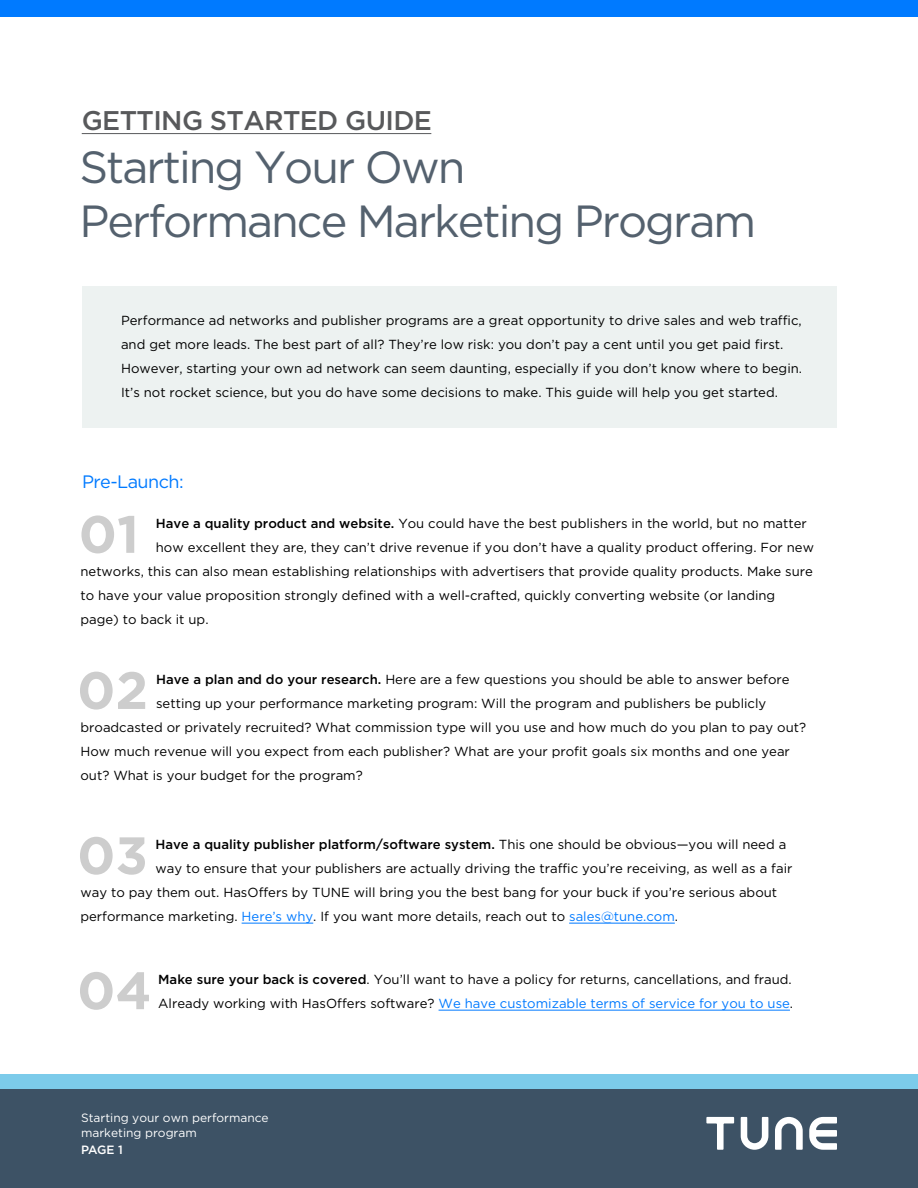
<style>
.page{position:relative;width:918px;height:1188px;background:#fff}
.page>*{position:absolute;margin:0;border:0;box-sizing:border-box;transform-origin:0 0}
.t1{font:700 52.5px "Gotham";color:rgb(155 155 155/.5)}
.t2{font:45px/54px "Gotham";letter-spacing:-.045em;color:#54616e}
.t3{font:500 27px "Gotham";letter-spacing:-.025em;color:#58595b}
.t4{font:18px "Gotham";letter-spacing:-.03em;color:#007aff}
.t5{font:13.2px/24px "Gotham";color:#000}
.t6{font:500 13.2px "Gotham";color:#000}
.t7{font:13.2px "Gotham";color:#007aff}
.t8{font:12px/14.4px "Gotham";color:#fff}
.t9{font:500 12px "Gotham";color:#fff}
.s1{font-weight:500}
.s2{font-weight:400}
.s3{color:#007aff}
.s4{color:#000}
</style>
<div class="page">
<div style="left:0;top:0;width:918px;height:16px;background:#007aff"></div>
<div style="left:0;top:1075px;width:918px;height:113px;background:#7ccbea"></div>
<div style="left:0;top:1090px;width:918px;height:98px;background:#3d5265"></div>
<svg style="left:775px;top:1117px;width:28px;height:33px"></svg>
<svg style="left:706px;top:1117px;width:28px;height:33px"></svg>
<svg style="left:741px;top:1117px;width:27px;height:33px"></svg>
<svg style="left:809px;top:1117px;width:28px;height:33px"></svg>
<div style="left:82px;top:287px;width:755px;height:141px;background:#edf2f1"></div>
<hr style="left:82px;top:133px;width:349px;height:1px;background:#58595b">
<hr style="left:439px;top:1010px;width:351px;height:1px;background:#007aff">
<hr style="left:242px;top:923px;width:71px;height:1px;background:#007aff">
<hr style="left:569px;top:923px;width:106px;height:1px;background:#007aff">
<h3 class="t3" style="left:82px;top:105px;width:352px">GETTING STARTED GUIDE</h3>
<h2 class="t2" style="left:80px;top:139px;width:678px">Starting Your Own<br>Performance Marketing Program</h2>
<p class="t5" style="left:121px;top:308px;width:683px">Performance ad networks and publisher programs are a great opportunity to drive sales and web traffic, and get more leads. The best part of all? They’re low risk: you don’t pay a cent until you get paid first.<br>However, starting your own ad network can seem daunting, especially if you don’t know where to begin.<br>It’s not rocket science, but you do have some decisions to make. This guide will help you get started.</p>
<h3 class="t4" style="left:82px;top:471px;width:103px">Pre-Launch:</h3>
<p class="t5" style="left:156px;top:511px;width:652px"><span class="s1">Have a quality product and website.</span> You could have the best publishers in the world, but no matter</p>
<p class="t5" style="left:156px;top:535px;width:660px">how excellent they are, they can’t drive revenue if you don’t have a quality product offering. For new</p>
<p class="t5" style="left:81px;top:559px;width:734px">networks, this can also mean establishing relationships with advertisers that provide quality products. Make sure</p>
<p class="t5" style="left:81px;top:583px;width:696px">to have your value proposition strongly defined with a well-crafted, quickly converting website (or landing</p>
<p class="t5" style="left:81px;top:607px;width:130px">page) to back it up.</p>
<h1 class="t1" style="left:79px;top:504px;width:62px">01</h1>
<h1 class="t1" style="left:77px;top:660px;width:72px">02</h1>
<p class="t5" style="left:156px;top:667px;width:635px"><span class="s1">Have a plan and do your research.</span> Here are a few questions you should be able to answer before</p>
<p class="t5" style="left:156px;top:691px;width:612px">setting up your performance marketing program: Will the program and publishers be publicly</p>
<p class="t5" style="left:80px;top:715px;width:727px">broadcasted or privately recruited? What commission type will you use and how much do you plan to pay out?</p>
<p class="t5" style="left:80px;top:739px;width:711px">How much revenue will you expect from each publisher? What are your profit goals six months and one year</p>
<p class="t5" style="left:80px;top:763px;width:284px">out? What is your budget for the program?</p>
<h1 class="t1" style="left:77px;top:825px;width:72px">03</h1>
<p class="t6" style="left:155px;top:837px;width:632px">Have a quality publisher platform/software system. <span class="s2">This one should be obvious—you will need a</span></p>
<p class="t5" style="left:155px;top:856px;width:638px">way to ensure that your publishers are actually driving the traffic you’re receiving, as well as a fair</p>
<p class="t5" style="left:80px;top:880px;width:698px">way to pay them out. HasOffers by TUNE will bring you the best bang for your buck if you’re serious about</p>
<p class="t5" style="left:80px;top:904px;width:599px">performance marketing. <span class="s3">Here’s why</span>. If you want more details, reach out to <span class="s3">sales@tune.com</span>.</p>
<h1 class="t1" style="left:77px;top:960px;width:76px">04</h1>
<p class="t5" style="left:158px;top:967px;width:635px"><span class="s1">Make sure your back is covered</span>. You’ll want to have a policy for returns, cancellations, and fraud.</p>
<p class="t7" style="left:158px;top:996px;width:636px"><span class="s4">Already working with HasOffers software?</span> We have customizable terms of service for you to use<span class="s4">.</span></p>
<p class="t8" style="left:81px;top:1111px;width:189px">Starting your own performance marketing program</p>
<p class="t9" style="left:81px;top:1143px;width:43px">PAGE 1</p>
</div>
